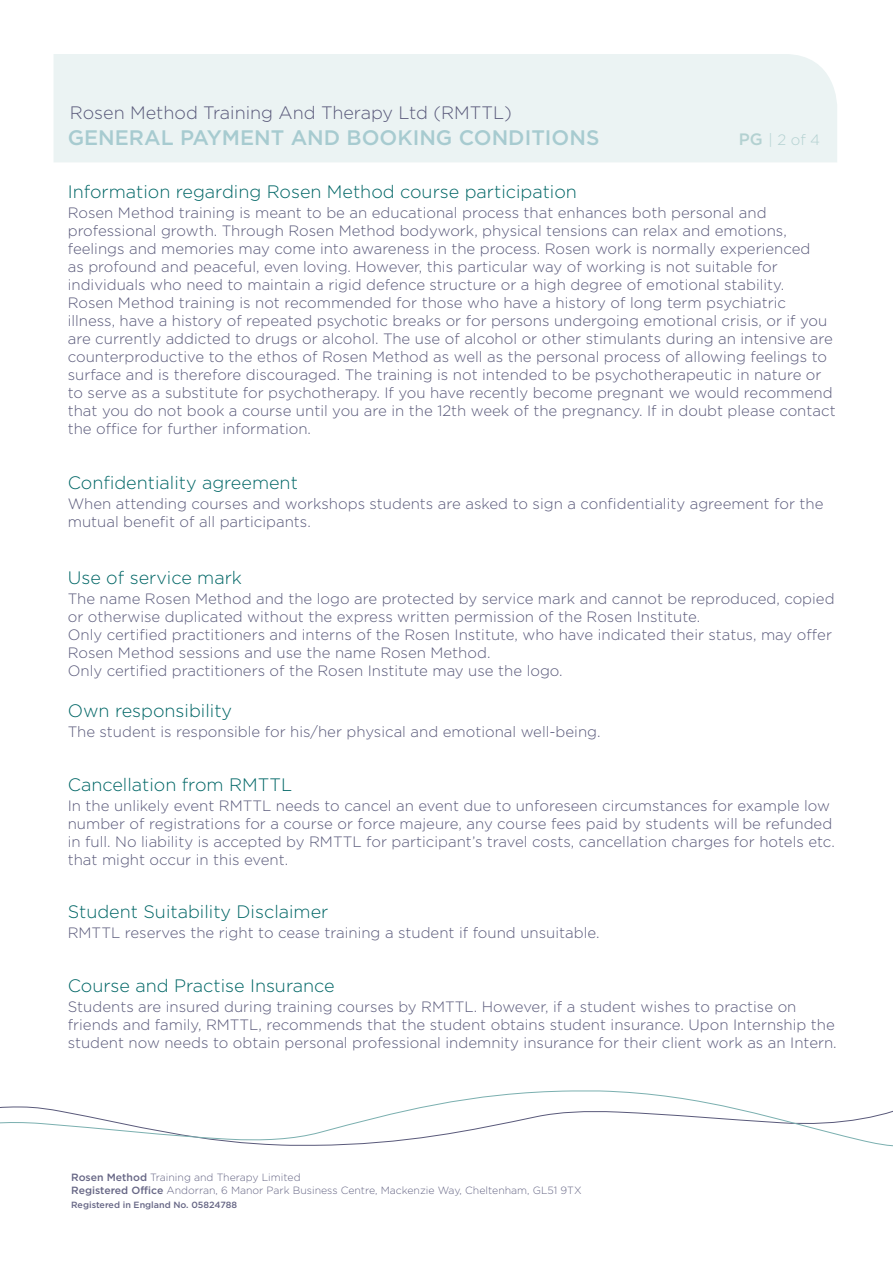
<style>
.page{position:relative;width:893px;height:1263px;background:#fff}
.page>*{position:absolute;margin:0;border:0;box-sizing:border-box;transform-origin:0 0}
.t1{font:500 21px "Gotham";color:#a7cbd0}
.t2{font:300 18px "Gotham";color:#066}
.t3{font:300 18px "Gotham";color:#59597a}
.t4{font:300 15px/18px "Gotham";color:#59597a}
.t5{font:300 15px "Gotham";color:#b3d1d1}
.t6{font:300 10.5px "Gotham";color:#666685}
.t7{font:500 9px "Gotham";color:#666685}
.s1{font-weight:500;font-size:16.5px}
.s2{font-weight:500}
</style>
<div class="page">
<div style="left:54px;top:54px;width:783px;height:108px;background:#ebf3f3"></div>
<svg style="left:0;top:1090px;width:893px;height:57px"></svg>
<p class="t3" style="left:70px;top:103px;width:444px">Rosen Method Training And Therapy Ltd (RMTTL)</p>
<p class="t1" style="left:68px;top:126px;width:533px">GENERAL PAYMENT AND BOOKING CONDITIONS</p>
<p class="t5" style="left:739px;top:131px;width:83px"><span class="s1">PG</span> | 2 of 4</p>
<p class="t2" style="left:68px;top:182px;width:511px">Information regarding Rosen Method course participation</p>
<p class="t4" style="left:68px;top:204px;width:769px">Rosen Method training is meant to be an educational process that enhances both personal and professional growth. Through Rosen Method bodywork, physical tensions can relax and emotions, feelings and memories may come into awareness in the process. Rosen work is normally experienced<br>as profound and peaceful, even loving. However, this particular way of working is not suitable for individuals who need to maintain a rigid defence structure or a high degree of emotional stability.<br>Rosen Method training is not recommended for those who have a history of long term psychiatric illness, have a history of repeated psychotic breaks or for persons undergoing emotional crisis, or if you are currently addicted to drugs or alcohol. The use of alcohol or other stimulants during an intensive are counterproductive to the ethos of Rosen Method as well as the personal process of allowing feelings to surface and is therefore discouraged. The training is not intended to be psychotherapeutic in nature or to serve as a substitute for psychotherapy. If you have recently become pregnant we would recommend that you do not book a course until you are in the 12th week of the pregnancy. If in doubt please contact the office for further information.</p>
<p class="t2" style="left:68px;top:473px;width:232px">Confidentiality agreement</p>
<p class="t4" style="left:68px;top:494px;width:757px">When attending courses and workshops students are asked to sign a confidentiality agreement for the mutual benefit of all participants.</p>
<p class="t2" style="left:68px;top:567px;width:176px">Use of service mark</p>
<p class="t4" style="left:68px;top:589px;width:768px">The name Rosen Method and the logo are protected by service mark and cannot be reproduced, copied or otherwise duplicated without the express written permission of the Rosen Institute.<br>Only certified practitioners and interns of the Rosen Institute, who have indicated their status, may offer Rosen Method sessions and use the name Rosen Method.<br>Only certified practitioners of the Rosen Institute may use the logo.</p>
<p class="t2" style="left:68px;top:701px;width:166px">Own responsibility</p>
<p class="t4" style="left:68px;top:723px;width:534px">The student is responsible for his/her physical and emotional well-being.</p>
<p class="t2" style="left:68px;top:774px;width:226px">Cancellation from RMTTL</p>
<p class="t4" style="left:68px;top:796px;width:769px">In the unlikely event RMTTL needs to cancel an event due to unforeseen circumstances for example low number of registrations for a course or force majeure, any course fees paid by students will be refunded in full. No liability is accepted by RMTTL for participant’s travel costs, cancellation charges for hotels etc. that might occur in this event.</p>
<p class="t2" style="left:68px;top:902px;width:262px">Student Suitability Disclaimer</p>
<p class="t4" style="left:68px;top:924px;width:533px">RMTTL reserves the right to cease training a student if found unsuitable.</p>
<p class="t2" style="left:68px;top:976px;width:268px">Course and Practise Insurance</p>
<p class="t4" style="left:68px;top:997px;width:770px">Students are insured during training courses by RMTTL. However, if a student wishes to practise on friends and family, RMTTL, recommends that the student obtains student insurance. Upon Internship the student now needs to obtain personal professional indemnity insurance for their client work as an Intern.</p>
<p class="t6" style="left:71px;top:1171px;width:231px"><span class="s2">Rosen Method</span> Training and Therapy Limited</p>
<p class="t6" style="left:71px;top:1185px;width:512px"><span class="s2">Registered Office</span> Andorran, 6 Manor Park Business Centre, Mackenzie Way, Cheltenham, GL51 9TX</p>
<p class="t7" style="left:71px;top:1200px;width:167px">Registered in England No. 05824788</p>
</div>
